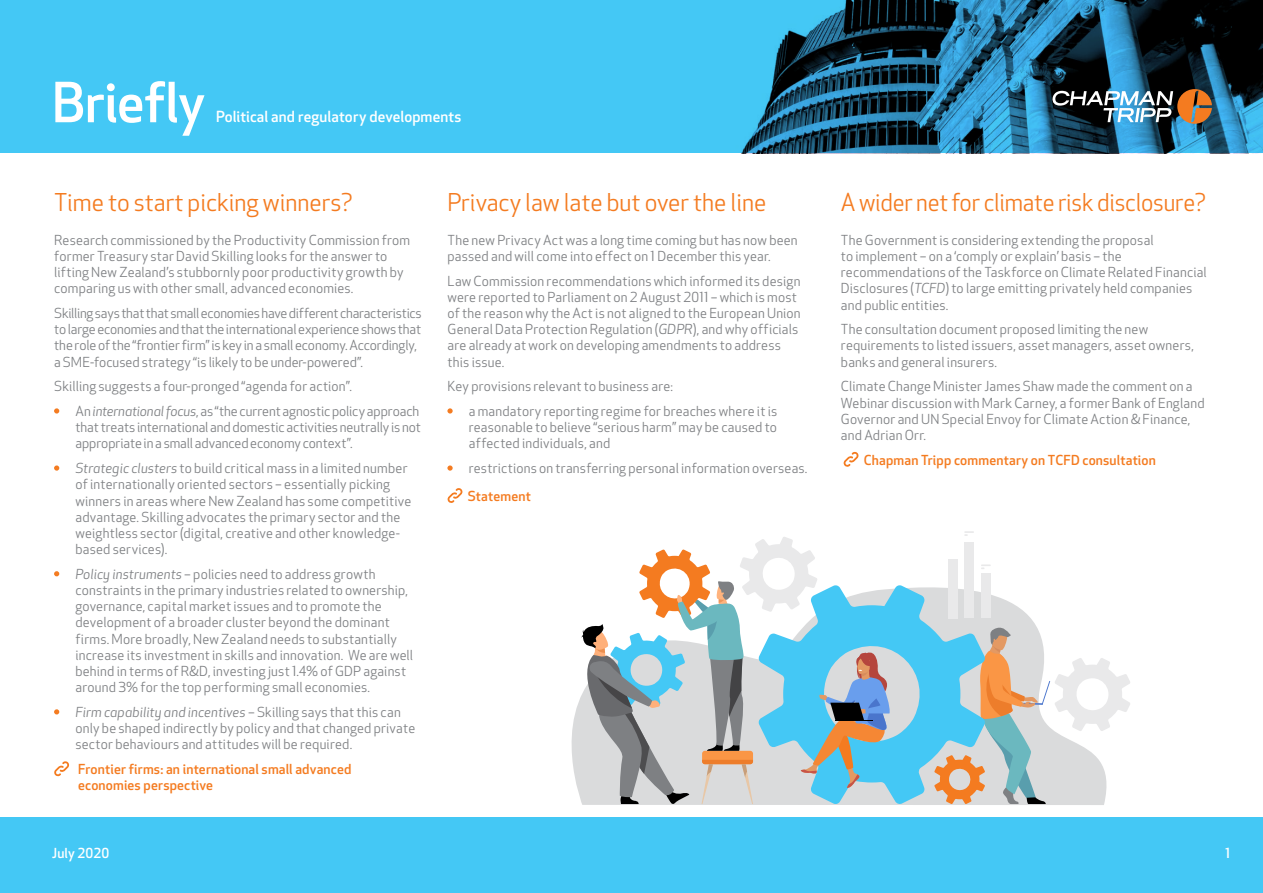
<style>
.page{position:relative;width:1263px;height:893px;background:#fff}
.page>*{position:absolute;margin:0;border:0;box-sizing:border-box;transform-origin:0 0}
.t1{font:500 54px "Apex New";letter-spacing:-.005em;color:#fff}
.t2{font:24px "Apex New";color:#f47b20}
.t3{font:500 15px "Apex New";letter-spacing:.01em;color:#fff}
.t4{font:13.5px/16.2px "Apex New";letter-spacing:.015em;color:#7e8083}
.t5{font:13.5px/16.2px "Apex New";letter-spacing:-.01em;color:#7e8083}
.t6{font:13.5px/16.2px "Apex New";letter-spacing:-.005em;color:#7e8083}
.t7{font:500 13.5px/16.2px "Apex New";letter-spacing:.01em;color:#f47b20}
.t8{font:500 13.5px "Apex New";letter-spacing:.005em;color:#fff}
.s1{color:#f47b20}
.s2{font-style:italic}
.s3{font-weight:500;color:#f47b20}
</style>
<div class="page">
<div style="left:0;top:817px;width:1263px;height:76px;background:#44c8f5"></div>
<div style="left:0;top:0;width:1263px;height:153px;background:#44c8f5"></div>
<img style="left:741px;top:0;width:522px;height:153px">
<svg style="left:1052px;top:89px;width:160px;height:35px;background:#626766"></svg>
<svg style="left:54px;top:761px;width:15px;height:15px"></svg>
<svg style="left:447px;top:488px;width:16px;height:15px"></svg>
<svg style="left:843px;top:452px;width:16px;height:15px"></svg>
<svg style="left:571px;top:595px;width:533px;height:210px"></svg>
<svg style="left:758px;top:585px;width:227px;height:220px;background:#83d0eb"></svg>
<svg style="left:934px;top:626px;width:196px;height:178px"></svg>
<svg style="left:577px;top:537px;width:315px;height:267px"></svg>
<div style="left:948px;top:559px;width:10px;height:59px;background:#e9e9ea"></div>
<div style="left:964px;top:542px;width:10px;height:76px;background:#e9e9ea"></div>
<div style="left:981px;top:573px;width:10px;height:45px;background:#e9e9ea"></div>
<svg style="left:964px;top:531px;width:10px;height:5px"></svg>
<svg style="left:981px;top:564px;width:10px;height:5px"></svg>
<h1 class="t1" style="left:52px;top:66px;width:155px">Briefly</h1>
<p class="t3" style="left:216px;top:107px;width:247px">Political and regulatory developments</p>
<h2 class="t2" style="left:54px;top:188px;width:300px">Time to start picking winners?</h2>
<p class="t4" style="left:54px;top:232px;width:357px">Research commissioned by the Productivity Commission from former Treasury star David Skilling looks for the answer to lifting New Zealand’s stubbornly poor productivity growth by comparing us with other small, advanced economies.</p>
<p class="t5" style="left:54px;top:305px;width:369px">Skilling says that that small economies have different characteristics to large economies and that the international experience shows that the role of the “frontier firm” is key in a small economy. Accordingly, a SME-focused strategy “is likely to be under-powered”.</p>
<p class="t4" style="left:54px;top:378px;width:299px">Skilling suggests a four-pronged “agenda for action”.</p>
<p class="t6" style="left:75px;top:403px;width:347px;text-indent:-21px"><span class="s1">•</span> An <span class="s2">international focus</span>, as “the current agnostic policy approach that treats international and domestic activities neutrally is not appropriate in a small advanced economy context”.</p>
<p class="t4" style="left:75px;top:460px;width:337px;text-indent:-21px"><span class="s1">•</span> <span class="s2">Strategic clusters</span> to build critical mass in a limited number of internationally oriented sectors – essentially picking winners in areas where New Zealand has some competitive advantage. Skilling advocates the primary sector and the weightless sector (digital, creative and other knowledge&shy;based services).</p>
<p class="t4" style="left:75px;top:566px;width:339px;text-indent:-21px"><span class="s1">•</span> <span class="s2">Policy instruments</span> – policies need to address growth constraints in the primary industries related to ownership, governance, capital market issues and to promote the development of a broader cluster beyond the dominant firms. More broadly, New Zealand needs to substantially increase its investment in skills and innovation. We are well behind in terms of R&amp;D, investing just 1.4% of GDP against around 3% for the top performing small economies.</p>
<p class="t4" style="left:75px;top:704px;width:341px;text-indent:-21px"><span class="s1">•</span> <span class="s2">Firm capability and incentives</span> – Skilling says that this can only be shaped indirectly by policy and that changed private sector behaviours and attitudes will be required.</p>
<p class="t7" style="left:78px;top:761px;width:275px">Frontier firms: an international small advanced economies perspective</p>
<h2 class="t2" style="left:448px;top:188px;width:320px">Privacy law late but over the line</h2>
<p class="t4" style="left:448px;top:232px;width:352px">The new Privacy Act was a long time coming but has now been passed and will come into effect on 1 December this year.</p>
<p class="t4" style="left:448px;top:273px;width:355px">Law Commission recommendations which informed its design were reported to Parliament on 2 August 2011 – which is most of the reason why the Act is not aligned to the European Union General Data Protection Regulation (<span class="s2">GDPR</span>), and why officials are already at work on developing amendments to address this issue.</p>
<p class="t4" style="left:448px;top:378px;width:227px">Key provisions relevant to business are:</p>
<p class="t4" style="left:469px;top:403px;width:310px;text-align:justify;text-indent:-21px"><span class="s1">•</span> a mandatory reporting regime for breaches where it is reasonable to believe “serious harm” may be caused to affected individuals, and</p>
<p class="t4" style="left:468px;top:454px;width:341px;line-height:27.8px;text-indent:-20px"><span class="s1">•</span> restrictions on transferring personal information overseas.<br><span class="s3">Statement</span></p>
<h2 class="t2" style="left:841px;top:188px;width:366px">A wider net for climate risk disclosure?</h2>
<p class="t4" style="left:841px;top:232px;width:367px">The Government is considering extending the proposal<br>to implement – on a ‘comply or explain’ basis – the recommendations of the Taskforce on Climate Related Financial Disclosures (<span class="s2">TCFD</span>) to large emitting privately held companies and public entities.</p>
<p class="t4" style="left:841px;top:321px;width:354px">The consultation document proposed limiting the new requirements to listed issuers, asset managers, asset owners, banks and general insurers.</p>
<p class="t4" style="left:841px;top:378px;width:365px">Climate Change Minister James Shaw made the comment on a Webinar discussion with Mark Carney, a former Bank of England Governor and UN Special Envoy for Climate Action &amp; Finance, and Adrian Orr.</p>
<p class="t7" style="left:864px;top:451px;width:293px">Chapman Tripp commentary on TCFD consultation</p>
<p class="t8" style="left:52px;top:844px;width:59px">July 2020</p>
<p class="t8" style="left:1225px;top:844px;width:6px">1</p>
</div>
